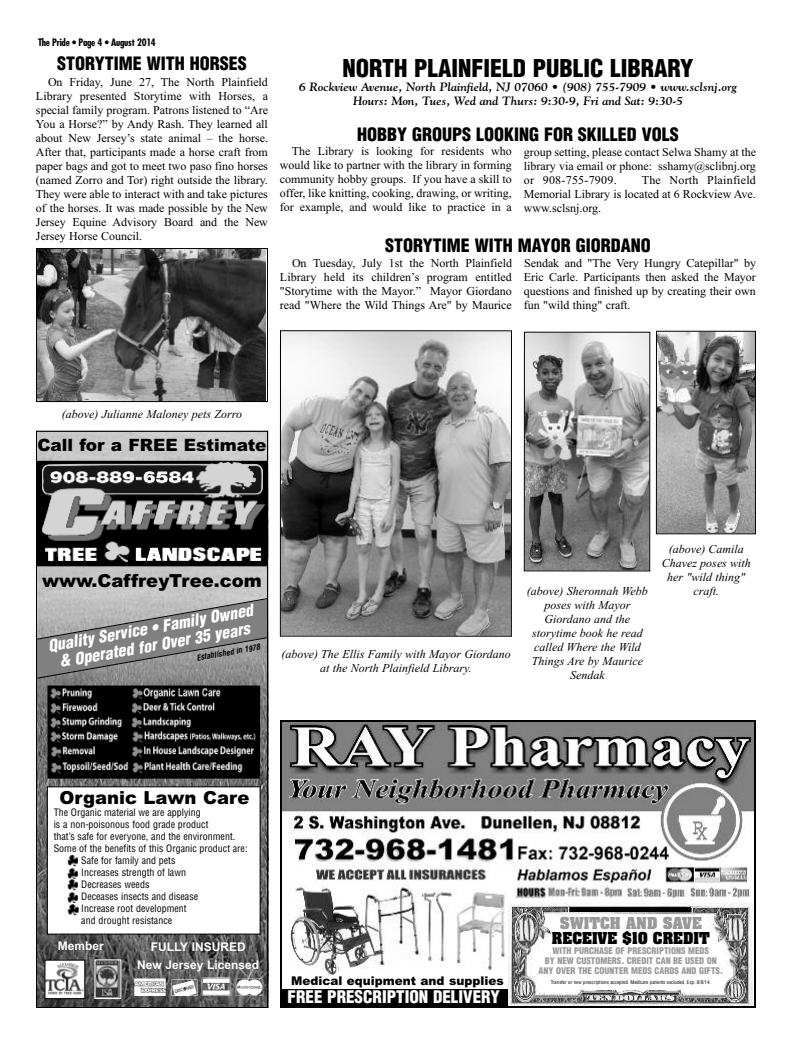
<style>
.page{position:relative;width:792px;height:1044px;background:#fff}
.page>*{position:absolute;margin:0;border:0;box-sizing:border-box;transform-origin:0 0}
.t1{font:900 condensed 24px "Helvetica";color:#000}
.t2{font:24px "Credit Cards P01";color:#fff}
.t3{font:900 condensed 18px "Helvetica";color:#000}
.t4{font:900 18px "Arial";color:#000}
.t5{font:900 condensed 17px "Helvetica";color:#fff}
.t6{font:900 17px "Arial";color:#000}
.t7{font:italic 900 condensed 16.1px "Helvetica";color:#fff}
.t8{font:700 14px "Aachen";color:#000}
.t9{font:700 14px "Aachen";color:#999}
.t10{font:12px/14px "Times New Roman";color:#000;text-align:justify}
.t11{font:italic 12px/14px "Times New Roman";color:#000;text-align:center}
.t12{font:italic 700 12px/14px "Goudy";color:#000;text-align:center}
.t13{font:700 12px/18px "Arial";color:#fff;text-align:center}
.t14{font:900 12px "Arial";color:#000}
.t15{font:condensed 10px "Helvetica";color:#000}
.t16{font:700 condensed 10px "Futura";letter-spacing:-.025em;color:#000}
.t17{font:900 condensed 9px/10px "Helvetica";color:#999;text-align:center}
.t18{font:italic 700 condensed 8px "Helvetica";color:#000}
.t19{font:condensed 5px "Helvetica";color:#000}
</style>
<div class="page">
<img style="left:38px;top:433px;width:228px;height:573px">
<img style="left:38px;top:463px;width:228px;height:101px">
<div style="left:36px;top:461px;width:232px;height:105px;border:1px solid #000"></div>
<img style="left:46px;top:962px;width:37px;height:35px">
<div style="left:44px;top:960px;width:41px;height:39px;border:1px solid #000"></div>
<img style="left:96px;top:961px;width:23px;height:36px">
<svg style="left:38px;top:597px;width:228px;height:83px;background:#909090"></svg>
<img style="left:50px;top:688px;width:208px;height:89px">
<div style="left:48px;top:686px;width:212px;height:93px;border:1px solid #000"></div>
<div style="left:48px;top:787px;width:212px;height:147px;background:#fff"></div>
<div style="left:47px;top:786px;width:214px;height:149px;border:1px solid #000"></div>
<svg style="left:67px;top:855px;width:12px;height:12px"></svg>
<img style="left:67px;top:868px;width:12px;height:48px">
<div style="left:36px;top:431px;width:232px;height:577px;border:1px solid #000"></div>
<img style="left:658px;top:333px;width:96px;height:199px">
<div style="left:656px;top:331px;width:100px;height:203px;border:1px solid #000"></div>
<img style="left:282px;top:332px;width:228px;height:303px">
<div style="left:280px;top:330px;width:232px;height:307px;border:1px solid #000"></div>
<img style="left:526px;top:334px;width:122px;height:235px">
<div style="left:524px;top:332px;width:126px;height:239px;border:1px solid #000"></div>
<img style="left:38px;top:250px;width:228px;height:150px">
<div style="left:36px;top:248px;width:232px;height:154px;border:1px solid #000"></div>
<img style="left:283px;top:723px;width:470px;height:282px">
<div style="left:280px;top:720px;width:476px;height:288px;border:2px solid #000"></div>
<img style="left:508px;top:904px;width:245px;height:101px">
<div style="left:593px;top:928px;width:75px;height:62px;background:#fff"></div>
<div style="left:280px;top:989px;width:227px;height:18px;background:#000"></div>
<p class="t16" style="left:38px;top:38px;width:119px">The Pride • Page 4 • August 2014</p>
<h2 class="t3" style="left:57px;top:53px;width:191px">STORYTIME WITH HORSES</h2>
<p class="t10" style="left:36px;top:75px;width:234px;text-indent:12px">On Friday, June 27, The North Plainfield Library presented Storytime with Horses, a special family program. Patrons listened to “Are You a Horse?” by Andy Rash. They learned all about New Jersey’s state animal – the horse.<br>After that, participants made a horse craft from paper bags and got to meet two paso fino horses (named Zorro and Tor) right outside the library.<br>They were able to interact with and take pictures of the horses. It was made possible by the New Jersey Equine Advisory Board and the New Jersey Horse Council.</p>
<h1 class="t1" style="left:343px;top:55px;width:353px">NORTH PLAINFIELD PUBLIC LIBRARY</h1>
<p class="t12" style="left:299px;top:80px;width:439px">6 Rockview Avenue, North Plainfield, NJ 07060 • (908) 755-7909 • www.sclsnj.org<br>Hours: Mon, Tues, Wed and Thurs: 9:30-9, Fri and Sat: 9:30-5</p>
<h2 class="t3" style="left:357px;top:124px;width:323px">HOBBY GROUPS LOOKING FOR SKILLED VOLS</h2>
<p class="t10" style="left:524px;top:145px;width:234px">group setting, please contact Selwa Shamy at the library via email or phone: sshamy@sclibnj.org or 908-755-7909.</p>
<p class="t10" style="left:280px;top:144px;width:234px;text-indent:12px">The Library is looking for residents who would like to partner with the library in forming community hobby groups. If you have a skill to offer, like knitting, cooking, drawing, or writing, for example, and would like to practice in a</p>
<p class="t10" style="left:524px;top:173px;width:234px;text-indent:118px">The North Plainfield Memorial Library is located at 6 Rockview Ave. www.sclsnj.org.</p>
<h2 class="t3" style="left:385px;top:235px;width:267px">STORYTIME WITH MAYOR GIORDANO</h2>
<p class="t10" style="left:524px;top:256px;width:234px">Sendak and "The Very Hungry Catepillar" by Eric Carle. Participants then asked the Mayor questions and finished up by creating their own fun "wild thing" craft.</p>
<p class="t10" style="left:280px;top:256px;width:234px;text-indent:12px">On Tuesday, July 1st the North Plainfield Library held its children’s program entitled "Storytime with the Mayor.” Mayor Giordano read "Where the Wild Things Are" by Maurice</p>
<p class="t11" style="left:62px;top:407px;width:182px">(above) Julianne Maloney pets Zorro</p>
<h3 class="t6" style="left:37px;top:435px;width:231px">Call for a FREE Estimate</h3>
<h2 class="t4" style="left:42px;top:570px;width:221px">www.CaffreyTree.com</h2>
<h3 class="t7" style="left:47px;top:637px;width:209px;rotate:-10deg">Quality Service • Family Owned</h3>
<h3 class="t7" style="left:58px;top:653px;width:194px;rotate:-10deg">&amp; Operated for Over 35 years</h3>
<p class="t18" style="left:196px;top:653px;width:66px;rotate:-10deg">Established in 1978</p>
<p class="t11" style="left:281px;top:647px;width:231px">(above) The Ellis Family with Mayor Giordano at the North Plainfield Library.</p>
<p class="t11" style="left:527px;top:584px;width:123px">(above) Sheronnah Webb poses with Mayor<br>Giordano and the storytime book he read called Where the Wild<br>Things Are by Maurice<br>Sendak</p>
<p class="t11" style="left:662px;top:542px;width:91px">(above) Camila<br>Chavez poses with her "wild thing" craft.</p>
<h2 class="t4" style="left:60px;top:787px;width:191px">Organic Lawn Care</h2>
<p class="t15" style="left:54px;top:807px;width:148px">The Organic material we are applying</p>
<p class="t15" style="left:54px;top:819px;width:156px">is a non-poisonous food grade product</p>
<p class="t15" style="left:54px;top:831px;width:183px">that’s safe for everyone, and the environment.</p>
<p class="t15" style="left:54px;top:843px;width:195px">Some of the benefits of this Organic product are:</p>
<p class="t15" style="left:81px;top:855px;width:96px">Safe for family and pets</p>
<p class="t15" style="left:81px;top:867px;width:106px">Increases strength of lawn</p>
<p class="t15" style="left:81px;top:879px;width:70px">Decreases weeds</p>
<p class="t15" style="left:81px;top:891px;width:119px">Deceases insects and disease</p>
<p class="t15" style="left:81px;top:903px;width:107px">Increase root development</p>
<p class="t15" style="left:81px;top:915px;width:93px">and drought resistance</p>
<p class="t13" style="left:58px;top:937px;width:48px">Member</p>
<p class="t13" style="left:137px;top:937px;width:124px">FULLY INSURED<br>New Jersey Licensed</p>
<h1 class="t2" style="left:133px;top:973px;width:132px">qry[</h1>
<p class="t9" style="left:560px;top:916px;width:144px">SWITCH AND SAVE</p>
<p class="t8" style="left:552px;top:931px;width:159px">RECEIVE $10 CREDIT</p>
<p class="t17" style="left:539px;top:946px;width:186px">WITH PURCHASE OF PRESCRIPTIONS MEDS<br>BY NEW CUSTOMERS. CREDIT CAN BE USED ON<br>ANY OVER THE COUNTER MEDS CARDS AND GIFTS.</p>
<p class="t14" style="left:291px;top:974px;width:214px">Medical equipment and supplies</p>
<p class="t19" style="left:551px;top:980px;width:161px">Transfer or new prescriptions accepted. Medicare patients excluded. Exp. 8/8/14.</p>
<h3 class="t5" style="left:288px;top:988px;width:214px">FREE PRESCRIPTION DELIVERY</h3>
</div>
